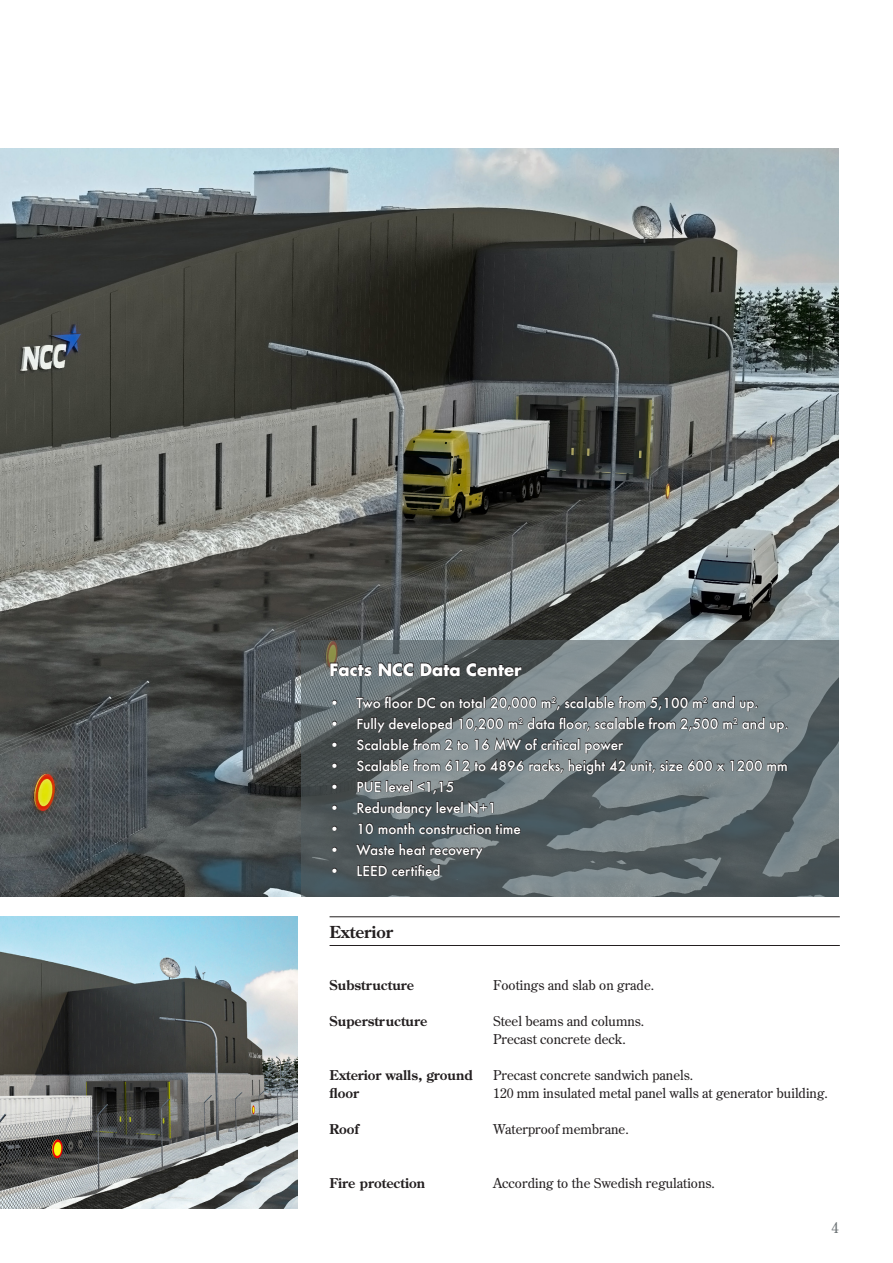
<style>
.page{position:relative;width:893px;height:1263px;background:#fff}
.page>*{position:absolute;margin:0;border:0;box-sizing:border-box;transform-origin:0 0}
.t1{font:700 16.5px "NCC Futura";color:#fff}
.t2{font:700 16.5px "NCC Century";color:#231f20}
.t3{font:15px "NCC Century";color:#6a7073}
.t4{font:500 13.5px "NCC Futura";color:#fff}
.t5{font:13.5px "NCC Century";color:#231f20}
.t6{font:700 13.5px/18px "NCC Century";color:#231f20}
</style>
<div class="page">
<img style="left:0;top:149px;width:839px;height:748px">
<img style="left:0;top:916px;width:298px;height:293px">
<svg style="left:301px;top:641px;width:538px;height:256px;background:#636e71"></svg>
<svg style="left:330px;top:663px;width:42px;height:13px"></svg>
<svg style="left:379px;top:662px;width:34px;height:14px"></svg>
<svg style="left:421px;top:663px;width:39px;height:13px"></svg>
<svg style="left:466px;top:662px;width:56px;height:14px"></svg>
<svg style="left:332px;top:700px;width:5px;height:5px"></svg>
<svg style="left:356px;top:696px;width:401px;height:15px;background:#53595c"></svg>
<svg style="left:332px;top:721px;width:5px;height:5px"></svg>
<svg style="left:358px;top:717px;width:94px;height:15px"></svg>
<svg style="left:458px;top:717px;width:330px;height:15px;background:#5d6467"></svg>
<svg style="left:332px;top:742px;width:5px;height:5px"></svg>
<svg style="left:357px;top:738px;width:111px;height:12px"></svg>
<svg style="left:474px;top:738px;width:150px;height:15px;background:#575e61"></svg>
<svg style="left:332px;top:763px;width:5px;height:5px"></svg>
<svg style="left:357px;top:759px;width:268px;height:15px;background:#565c5f"></svg>
<svg style="left:631px;top:760px;width:156px;height:13px;background:#5d6467"></svg>
<svg style="left:332px;top:784px;width:5px;height:5px"></svg>
<svg style="left:358px;top:780px;width:95px;height:14px"></svg>
<svg style="left:332px;top:805px;width:5px;height:5px"></svg>
<svg style="left:358px;top:801px;width:105px;height:15px;background:#41474a"></svg>
<svg style="left:469px;top:801px;width:24px;height:13px"></svg>
<svg style="left:332px;top:826px;width:5px;height:5px"></svg>
<svg style="left:358px;top:822px;width:162px;height:12px;background:#394044"></svg>
<svg style="left:332px;top:847px;width:5px;height:5px"></svg>
<svg style="left:356px;top:843px;width:127px;height:15px;background:#474d50"></svg>
<svg style="left:332px;top:868px;width:5px;height:5px"></svg>
<svg style="left:358px;top:864px;width:82px;height:12px"></svg>
<hr style="left:330px;top:916px;width:510px;height:1px;background:#231f20">
<hr style="left:330px;top:945px;width:510px;height:1px;background:#231f20">
<p class="t1" style="left:330px;top:658px;width:194px">Facts NCC Data Center</p>
<p class="t4" style="left:330px;top:693px;width:430px">• Two floor DC on total 20,000 m<sup>2</sup>, scalable from 5,100 m<sup>2</sup> and up.</p>
<p class="t4" style="left:330px;top:714px;width:460px">• Fully developed 10,200 m<sup>2</sup> data floor, scalable from 2,500 m<sup>2</sup> and up.</p>
<p class="t4" style="left:330px;top:735px;width:295px">• Scalable from 2 to 16 MW of critical power</p>
<p class="t4" style="left:330px;top:756px;width:460px">• Scalable from 612 to 4896 racks, height 42 unit, size 600 x 1200 mm</p>
<p class="t4" style="left:330px;top:777px;width:126px">• PUE level &lt;1,15</p>
<p class="t4" style="left:330px;top:798px;width:168px">• Redundancy level N+1</p>
<p class="t4" style="left:330px;top:819px;width:193px">• 10 month construction time</p>
<p class="t4" style="left:330px;top:840px;width:155px">• Waste heat recovery</p>
<p class="t4" style="left:330px;top:861px;width:112px">• LEED certified</p>
<p class="t2" style="left:330px;top:921px;width:65px">Exterior</p>
<p class="t6" style="left:330px;top:977px;width:86px">Substructure</p>
<p class="t6" style="left:330px;top:1013px;width:99px">Superstructure</p>
<p class="t6" style="left:330px;top:1067px;width:145px">Exterior walls, ground floor</p>
<p class="t6" style="left:330px;top:1121px;width:31px">Roof</p>
<p class="t6" style="left:330px;top:1175px;width:97px">Fire protection</p>
<p class="t5" style="left:493px;top:976px;width:162px">Footings and slab on grade.</p>
<p class="t5" style="left:493px;top:1012px;width:152px">Steel beams and columns.</p>
<p class="t5" style="left:493px;top:1030px;width:134px">Precast concrete deck.</p>
<p class="t5" style="left:493px;top:1066px;width:201px">Precast concrete sandwich panels.</p>
<p class="t5" style="left:493px;top:1084px;width:336px">120 mm insulated metal panel walls at generator building.</p>
<p class="t5" style="left:493px;top:1120px;width:137px">Waterproof membrane.</p>
<p class="t5" style="left:493px;top:1174px;width:223px">According to the Swedish regulations.</p>
<p class="t3" style="left:831px;top:1218px;width:9px">4</p>
</div>
